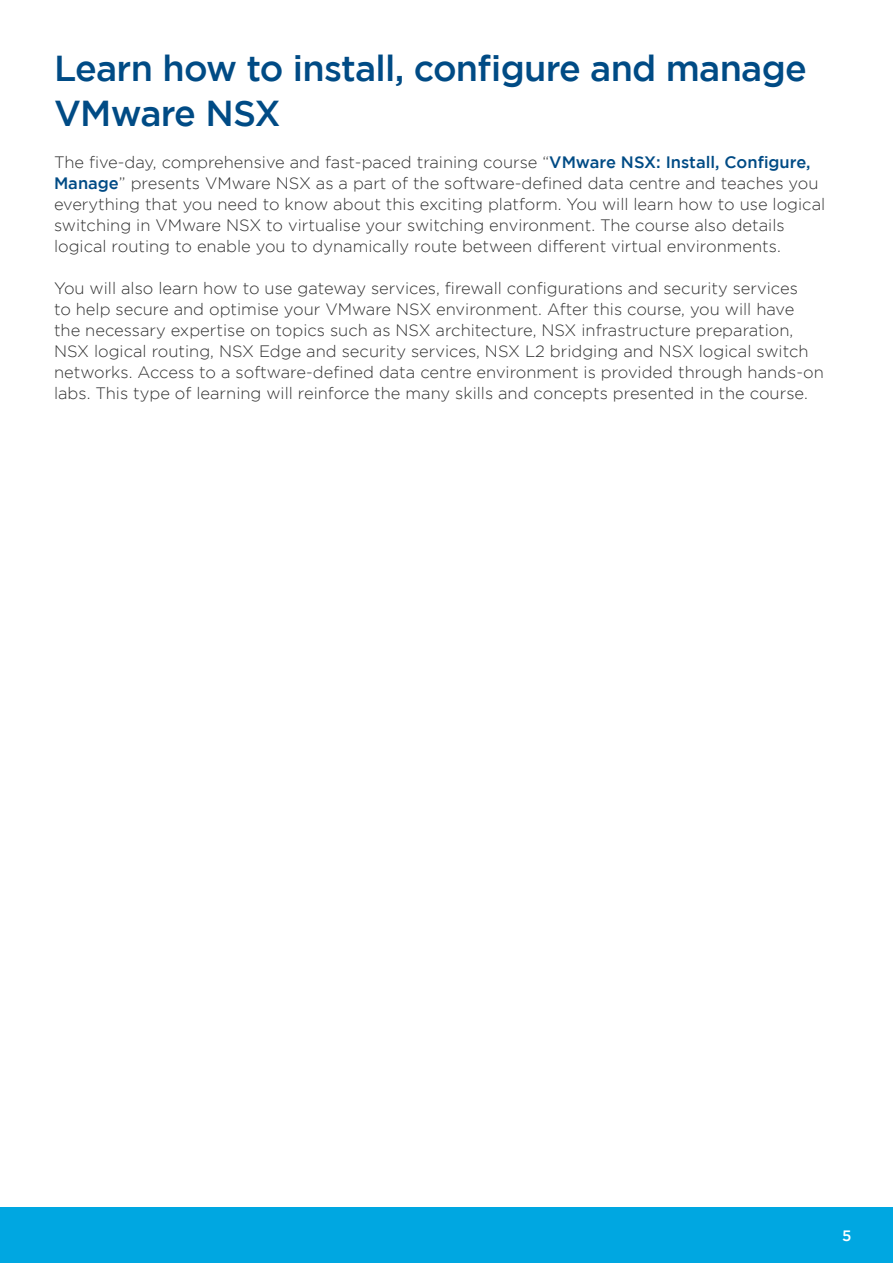
<style>
.page{position:relative;width:893px;height:1263px;background:#fff}
.page>*{position:absolute;margin:0;border:0;box-sizing:border-box;transform-origin:0 0}
.t1{font:500 36px/45px "Gotham";letter-spacing:-.02em;color:#004b85}
.Alineastijl{font:300 16.5px/21px "Gotham";color:#323232}
.t2{font:500 15px "Gotham";color:#fff}
.s1{font-weight:500;color:#004b85}
</style>
<div class="page">
<div style="left:0;top:1208px;width:893px;height:55px;background:#00a7e1"></div>
<h2 class="t1" style="left:54px;top:44px;width:754px">Learn how to install, configure and manage<br>VMware NSX</h2>
<p class="Alineastijl" style="left:54px;top:151px;width:773px">The five-day, comprehensive and fast-paced training course “<span class="s1">VMware NSX: Install, Configure, Manage</span>” presents VMware NSX as a part of the software-defined data centre and teaches you everything that you need to know about this exciting platform. You will learn how to use logical switching in VMware NSX to virtualise your switching environment. The course also details logical routing to enable you to dynamically route between different virtual environments.</p>
<p class="Alineastijl" style="left:54px;top:277px;width:771px">You will also learn how to use gateway services, firewall configurations and security services<br>to help secure and optimise your VMware NSX environment. After this course, you will have the necessary expertise on topics such as NSX architecture, NSX infrastructure preparation, NSX logical routing, NSX Edge and security services, NSX L2 bridging and NSX logical switch networks. Access to a software-defined data centre environment is provided through hands-on labs. This type of learning will reinforce the many skills and concepts presented in the course.</p>
<p class="t2" style="left:842px;top:1227px;width:11px">5</p>
</div>
